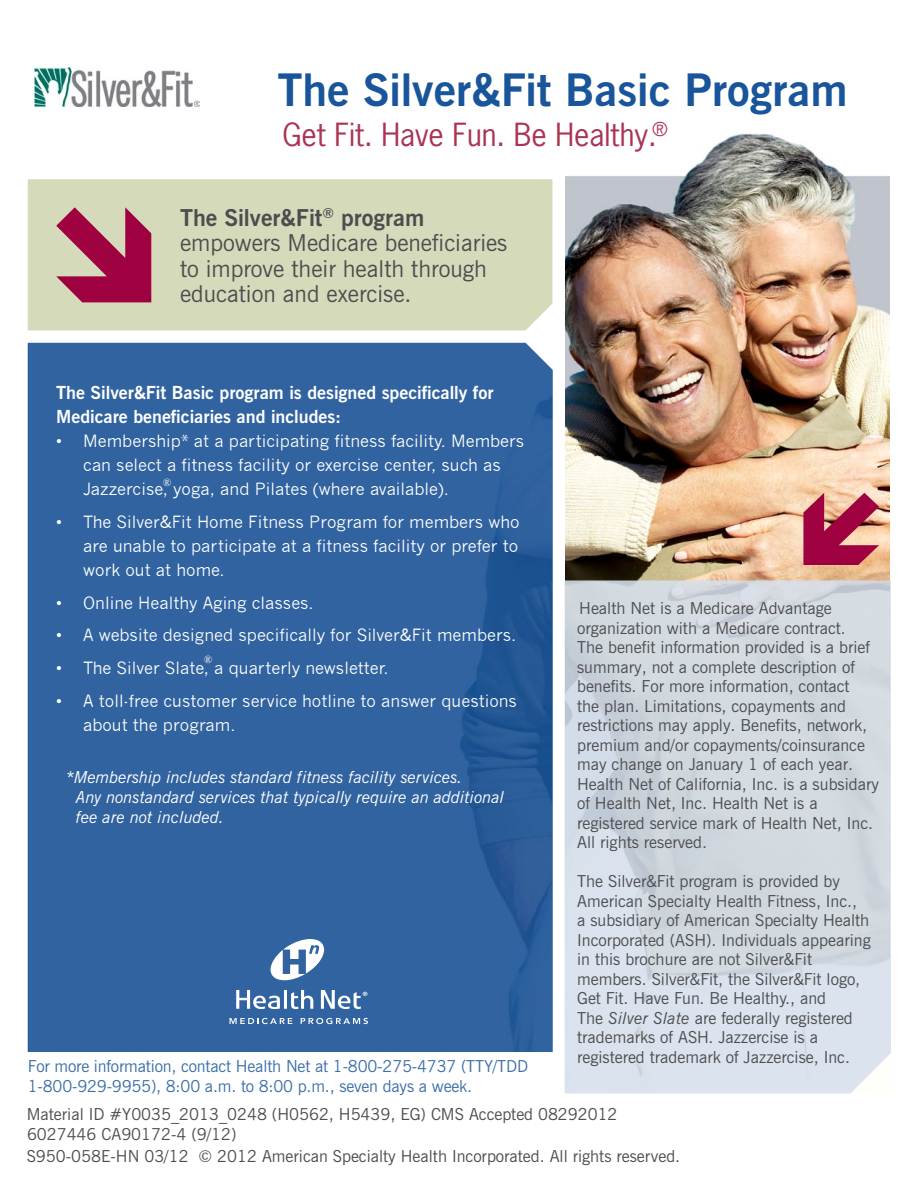
<style>
.page{position:relative;width:918px;height:1188px;background:#fff}
.page>*{position:absolute;margin:0;border:0;box-sizing:border-box;transform-origin:0 0}
.t1{font:700 44.85px "News Gothic BT";color:#19559a}
.t2{font:30px "News Gothic";color:#ab3453}
.t3{font:23.25px/25.5px "News Gothic BT";color:#4d4d4f}
.t4{font:700 18px/24px "News Gothic BT";color:#fff}
.t5{font:16.5px/19.5px "News Gothic BT";color:#4d4d4f}
.t6{font:16.5px/24px "News Gothic";color:#fff}
.t7{font:italic 16.5px/19.8px "News Gothic BT";letter-spacing:-.005em;color:#fff}
.t8{font:16.5px/19.8px "News Gothic BT";letter-spacing:-.01em;color:#3c6fa9}
.t9{font:10.8px "Times New Roman";color:#fff}
.s1{font-weight:700}
.s2{font-style:italic}
</style>
<div class="page">
<div style="left:28px;top:179px;width:524px;height:151px;background:#d5daba"></div>
<div style="left:28px;top:343px;width:524px;height:709px;background:#3163a0"></div>
<img style="left:565px;top:133px;width:324px;height:447px">
<img style="left:35px;top:67px;width:165px;height:39px">
<svg style="left:803px;top:493px;width:76px;height:72px"></svg>
<svg style="left:565px;top:580px;width:326px;height:514px;fill:#d3dbe1"></svg>
<svg style="left:56px;top:207px;width:95px;height:95px"></svg>
<svg style="left:236px;top:990px;width:77px;height:19px"></svg>
<svg style="left:321px;top:990px;width:46px;height:19px"></svg>
<svg style="left:271px;top:939px;width:53px;height:41px"></svg>
<svg style="left:230px;top:1018px;width:62px;height:6px"></svg>
<svg style="left:301px;top:1018px;width:67px;height:6px"></svg>
<h1 class="t1" style="left:277px;top:62px;width:572px">The Silver&amp;Fit Basic Program</h1>
<h2 class="t2" style="left:282px;top:115px;width:387px">Get Fit. Have Fun. Be Healthy.<sup>®</sup></h2>
<h3 class="t3" style="left:180px;top:205px;width:329px"><span class="s1">The Silver&amp;Fit</span><sup>®</sup> <span class="s1">program </span>empowers Medicare beneficiaries to improve their health through education and exercise.</h3>
<p class="t4" style="left:56px;top:381px;width:439px">The Silver&amp;Fit Basic program is designed specifically for<br>Medicare beneficiaries and includes:</p>
<p class="t6" style="left:83px;top:429px;width:443px;text-indent:-27px">• Membership* at a participating fitness facility. Members can select a fitness facility or exercise center, such as<br>Jazzercise, yoga, and Pilates (where available).</p>
<p class="t6" style="left:83px;top:510px;width:438px;text-align:justify;text-indent:-27px">• The Silver&amp;Fit Home Fitness Program for members who are unable to participate at a fitness facility or prefer to work out at home.</p>
<p class="t6" style="left:56px;top:591px;width:259px">• Online Healthy Aging classes.</p>
<p class="t6" style="left:56px;top:623px;width:461px">• A website designed specifically for Silver&amp;Fit members.</p>
<p class="t6" style="left:56px;top:656px;width:334px">• The Silver Slate, a quarterly newsletter.</p>
<p class="t6" style="left:83px;top:689px;width:435px;text-indent:-27px">• A toll-free customer service hotline to answer questions about the program.</p>
<p class="t7" style="left:76px;top:767px;width:430px;text-indent:-10px">*Membership includes standard fitness facility services.<br>Any nonstandard services that typically require an additional fee are not included.</p>
<p class="t9" style="left:163px;top:475px;width:10px">®</p>
<p class="t9" style="left:204px;top:652px;width:10px">®</p>
<p class="t8" style="left:28px;top:1056px;width:502px">For more information, contact Health Net at 1-800-275-4737 (TTY/TDD<br>1-800-929-9955), 8:00 a.m. to 8:00 p.m., seven days a week.</p>
<p class="t5" style="left:577px;top:598px;width:303px">Health Net is a Medicare Advantage organization with a Medicare contract.<br>The benefit information provided is a brief summary, not a complete description of benefits. For more information, contact<br>the plan. Limitations, copayments and restrictions may apply. Benefits, network, premium and/or copayments/coinsurance may change on January 1 of each year.<br>Health Net of California, Inc. is a subsidary of Health Net, Inc. Health Net is a registered service mark of Health Net, Inc.<br>All rights reserved.</p>
<p class="t5" style="left:577px;top:871px;width:295px">The Silver&amp;Fit program is provided by American Specialty Health Fitness, Inc.,<br>a subsidiary of American Specialty Health Incorporated (ASH). Individuals appearing in this brochure are not Silver&amp;Fit members. Silver&amp;Fit, the Silver&amp;Fit logo, Get Fit. Have Fun. Be Healthy., and<br>The <span class="s2">Silver Slate</span> are federally registered trademarks of ASH. Jazzercise is a registered trademark of Jazzercise, Inc.</p>
<p class="t5" style="left:27px;top:1104px;width:592px">Material ID #Y0035_2013_0248 (H0562, H5439, EG) CMS Accepted 08292012</p>
<p class="t5" style="left:27px;top:1123px;width:655px;line-height:21.8px">6027446 CA90172-4 (9/12)<br>S950-058E-HN 03/12 © 2012 American Specialty Health Incorporated. All rights reserved.</p>
</div>
